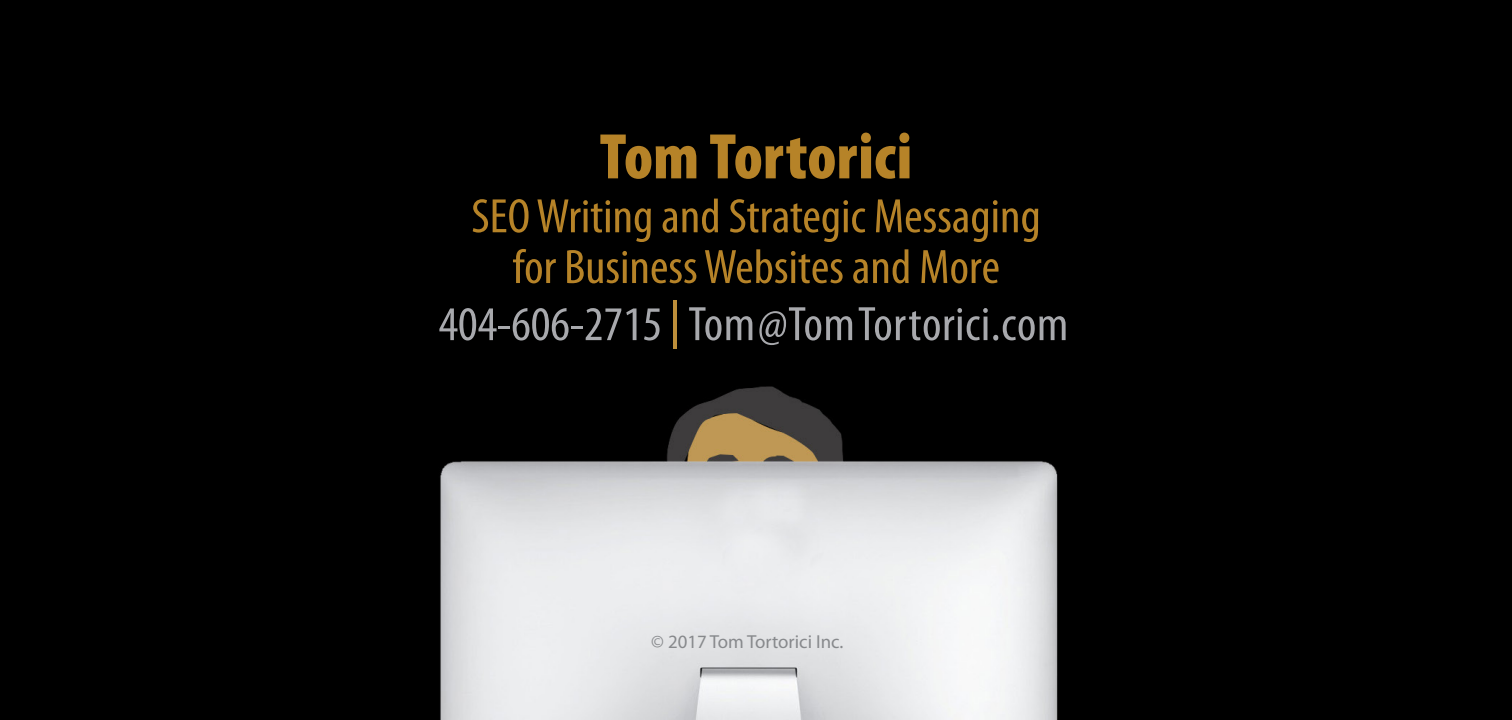
<style>
.page{position:relative;width:1512px;height:720px;background:#fff}
.page>*{position:absolute;margin:0;border:0;box-sizing:border-box;transform-origin:0 0}
.t1{font:900 condensed 65px "Myriad Pro";color:#b68328}
.t2{font:condensed 48.8px/50.8px "Myriad Pro";color:#b68328;text-align:center;scale:1.04 1}
.t3{font:condensed 48.8px "Myriad Pro";letter-spacing:.01em;color:#a8a9ad;scale:1.04 1}
.t4{font:18.8px "Myriad Pro";color:#87898c}
.s1{color:#bd8e3a}
</style>
<div class="page">
<img style="left:0;top:0;width:1512px;height:720px">
<p class="t1" style="left:600px;top:115px;width:314px">Tom Tortorici</p>
<p class="t2" style="left:471px;top:190px;width:549px">SEO Writing and Strategic Messaging for Business Websites and More</p>
<p class="t3" style="left:438px;top:295px;width:607px">404-606-2715<span class="s1">|</span>Tom@TomTortorici.com</p>
<p class="t4" style="left:651px;top:630px;width:194px">© 2017 Tom Tortorici Inc.</p>
</div>
